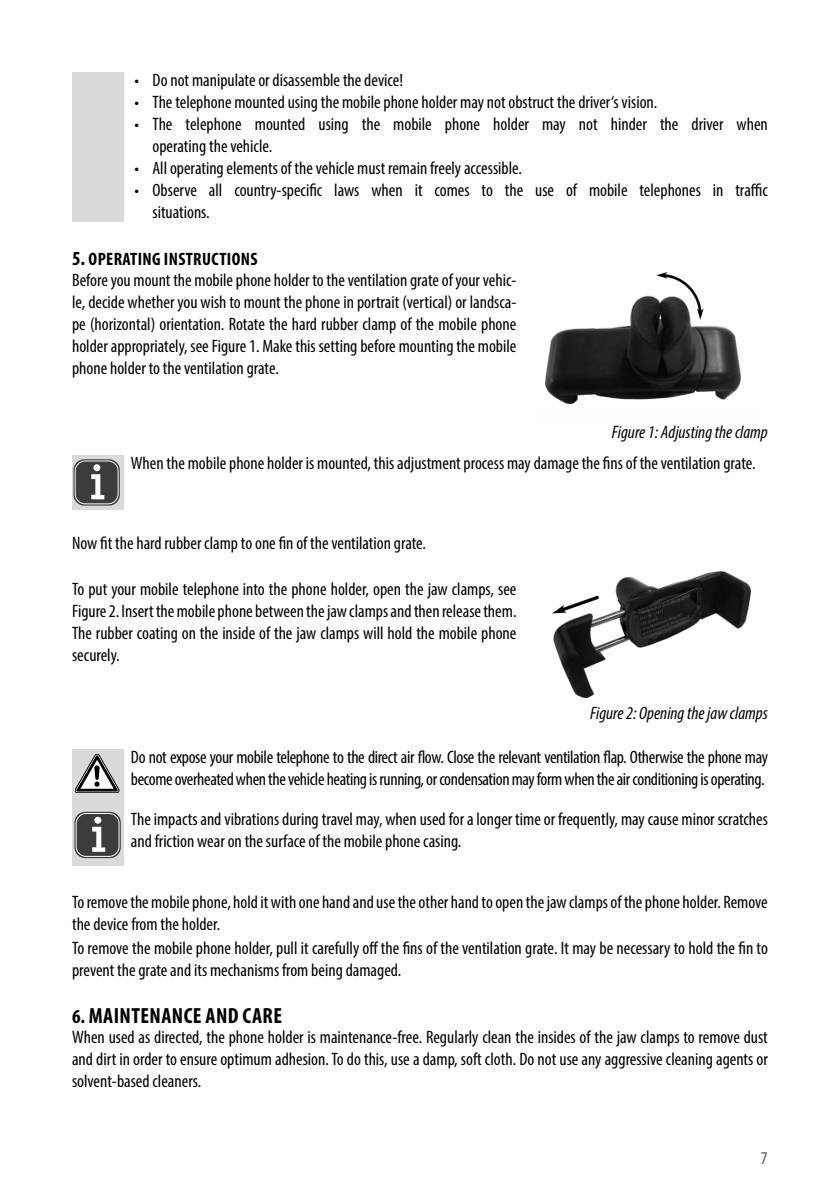
<style>
.page{position:relative;width:840px;height:1191px;background:#fff}
.page>*{position:absolute;margin:0;border:0;box-sizing:border-box;transform-origin:0 0}
.t1{font:700 condensed 22px "Myriad Pro";letter-spacing:.02em;color:#000}
.t2{font:condensed 18px/22px "Myriad Pro";color:#000}
.t3{font:condensed 18px/22px "Myriad Pro";letter-spacing:-.02em;color:#000}
.t4{font:italic condensed 18px "Myriad Pro";color:#000}
.t5{font:700 condensed 18px "Myriad Pro";letter-spacing:.02em;color:#000}
.t6{font:condensed 18px "Myriad Pro";color:#575757}
.s1{font-size:20px}
</style>
<div class="page">
<div style="left:72px;top:72px;width:51px;height:150px;background:#dadada"></div>
<img style="left:545px;top:273px;width:195px;height:130px">
<div style="left:72px;top:749px;width:51px;height:117px;background:#dadada"></div>
<svg style="left:76px;top:754px;width:43px;height:39px"></svg>
<img style="left:552px;top:572px;width:198px;height:125px">
<div style="left:74px;top:812px;width:47px;height:46px;background:#3c3c3c;border-radius:11px"></div>
<div style="left:76px;top:813px;width:43px;height:43px;border:1px solid #fff;border-radius:10px"></div>
<svg style="left:92px;top:826px;width:13px;height:26px"></svg>
<div style="left:94px;top:816px;width:7px;height:7px;background:#fff;border-radius:50%"></div>
<div style="left:72px;top:455px;width:51px;height:55px;background:#dadada"></div>
<div style="left:73px;top:459px;width:47px;height:46px;background:#3c3c3c;border-radius:11px"></div>
<div style="left:75px;top:461px;width:43px;height:43px;border:1px solid #fff;border-radius:10px"></div>
<svg style="left:91px;top:474px;width:13px;height:25px"></svg>
<div style="left:93px;top:464px;width:7px;height:7px;background:#fff;border-radius:50%"></div>
<p class="t2" style="left:134px;top:68px;width:270px">• Do not manipulate or disassemble the device!</p>
<p class="t2" style="left:134px;top:90px;width:524px">• The telephone mounted using the mobile phone holder may not obstruct the driver‘s vision.</p>
<p class="t2" style="left:152px;top:112px;width:616px;text-indent:-18px">• The telephone mounted using the mobile phone holder may not hinder the driver when operating the vehicle.</p>
<p class="t2" style="left:134px;top:156px;width:389px">• All operating elements of the vehicle must remain freely accessible.</p>
<p class="t2" style="left:152px;top:178px;width:616px;text-indent:-18px">• Observe all country-specific laws when it comes to the use of mobile telephones in traffic situations.</p>
<p class="t5" style="left:72px;top:248px;width:187px"><span class="s1">5.</span> OPERATING INSTRUCTIONS</p>
<p class="t2" style="left:72px;top:269px;width:445px;text-align:justify">Before you mount the mobile phone holder to the ventilation grate of your vehic&shy;le, decide whether you wish to mount the phone in portrait (vertical) or landsca&shy;pe (horizontal) orientation. Rotate the hard rubber clamp of the mobile phone holder appropriately, see Figure 1. Make this setting before mounting the mobile phone holder to the ventilation grate.</p>
<p class="t4" style="left:611px;top:421px;width:157px">Figure 1: Adjusting the clamp</p>
<p class="t2" style="left:131px;top:451px;width:626px">When the mobile phone holder is mounted, this adjustment process may damage the fins of the ventilation grate.</p>
<p class="t2" style="left:72px;top:532px;width:355px">Now fit the hard rubber clamp to one fin of the ventilation grate.</p>
<p class="t2" style="left:72px;top:578px;width:445px;text-align:justify">To put your mobile telephone into the phone holder, open the jaw clamps, see Figure 2. Insert the mobile phone between the jaw clamps and then release them.<br>The rubber coating on the inside of the jaw clamps will hold the mobile phone securely.</p>
<p class="t4" style="left:590px;top:702px;width:179px">Figure 2: Opening the jaw clamps</p>
<p class="t3" style="left:131px;top:745px;width:638px">Do not expose your mobile telephone to the direct air flow. Close the relevant ventilation flap. Otherwise the phone may become overheated when the vehicle heating is running, or condensation may form when the air conditioning is operating.</p>
<p class="t2" style="left:131px;top:808px;width:638px">The impacts and vibrations during travel may, when used for a longer time or frequently, may cause minor scratches and friction wear on the surface of the mobile phone casing.</p>
<p class="t2" style="left:72px;top:890px;width:696px">To remove the mobile phone, hold it with one hand and use the other hand to open the jaw clamps of the phone holder. Remove the device from the holder.</p>
<p class="t2" style="left:72px;top:936px;width:697px">To remove the mobile phone holder, pull it carefully off the fins of the ventilation grate. It may be necessary to hold the fin to prevent the grate and its mechanisms from being damaged.</p>
<p class="t1" style="left:72px;top:1002px;width:211px"><span class="s1">6.</span> MAINTENANCE AND CARE</p>
<p class="t2" style="left:72px;top:1026px;width:697px;text-align:justify">When used as directed, the phone holder is maintenance-free. Regularly clean the insides of the jaw clamps to remove dust and dirt in order to ensure optimum adhesion. To do this, use a damp, soft cloth. Do not use any aggressive cleaning agents or solvent-based cleaners.</p>
<p class="t6" style="left:760px;top:1146px;width:8px">7</p>
</div>
